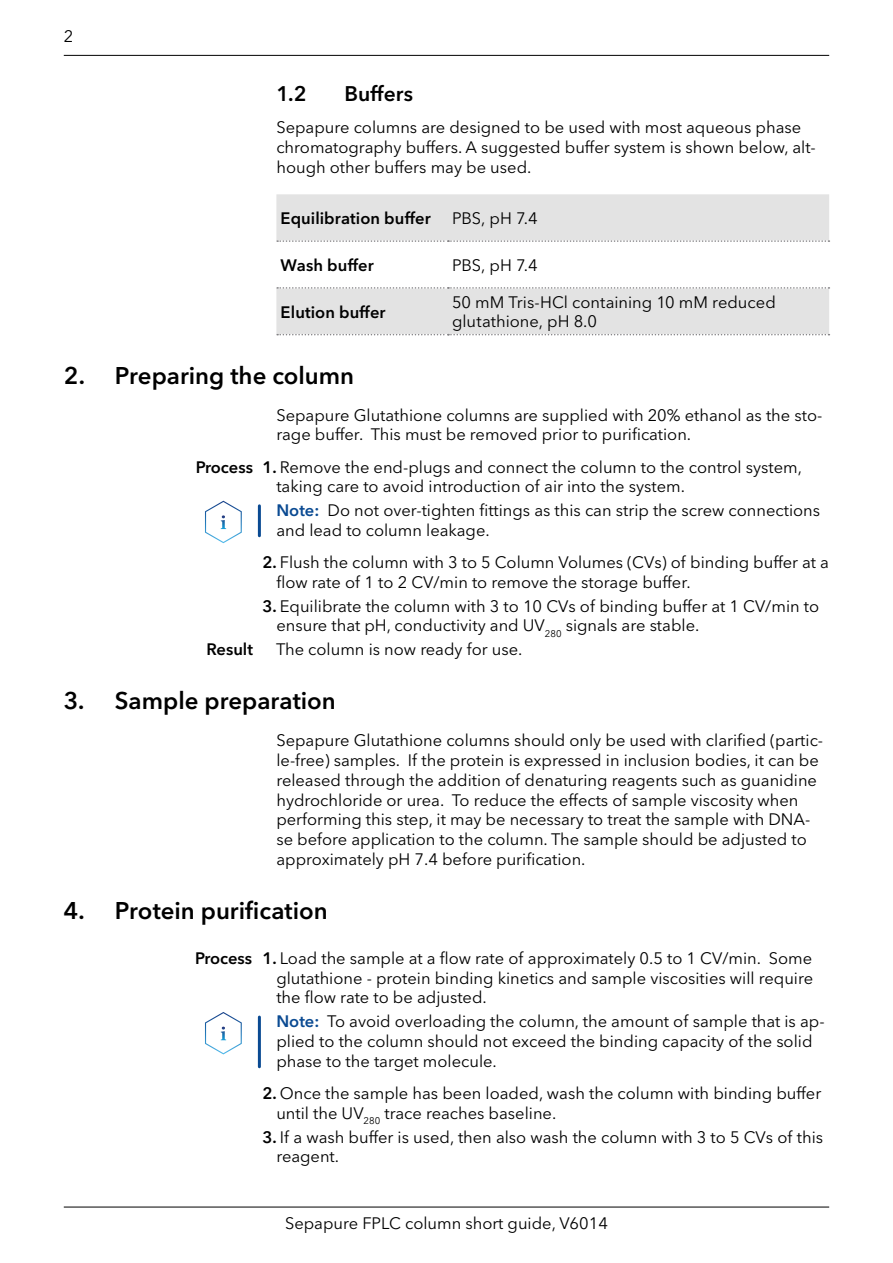
<style>
.page{position:relative;width:893px;height:1263px;background:#fff}
.page>*{position:absolute;margin:0;border:0;box-sizing:border-box;transform-origin:0 0}
.t1{font:600 24px "Avenir Next W1 G";color:#000}
.t2{font:600 21px "Avenir Next W1 G";letter-spacing:.005em;color:#000}
.t3{font:16.5px/19.8px "Avenir Next W1 G";color:#000}
.t4{font:600 16.5px "Avenir Next W1 G";color:#000}
.s1{font-weight:600}
.s2{font-weight:600;color:#0a4a92}
</style>
<div class="page">
<hr style="left:64px;top:1207px;width:765px;height:1px;background:#000">
<hr style="left:64px;top:55px;width:765px;height:1px;background:#000">
<hr style="left:258px;top:506px;width:3px;height:30px;background:#0a4a92">
<hr style="left:258px;top:1017px;width:3px;height:50px;background:#0a4a92">
<svg style="left:276px;top:194px;width:553px;height:141px;fill:#e3e3e3"></svg>
<svg style="left:277px;top:240px;width:552px;height:2px"></svg>
<svg style="left:277px;top:287px;width:552px;height:2px"></svg>
<svg style="left:277px;top:334px;width:552px;height:1px"></svg>
<svg style="left:205px;top:501px;width:37px;height:42px"></svg>
<svg style="left:205px;top:1012px;width:37px;height:42px"></svg>
<p class="t3" style="left:64px;top:27px;width:11px">2</p>
<p class="t2" style="left:276px;top:81px;width:32px">1.2</p>
<p class="t2" style="left:344px;top:81px;width:70px">Buffers</p>
<p class="t3" style="left:276px;top:118px;width:541px">Sepapure columns are designed to be used with most aqueous phase chromatography buffers. A suggested buffer system is shown below, alt&shy;hough other buffers may be used.</p>
<p class="t4" style="left:281px;top:208px;width:152px">Equilibration buffer</p>
<p class="t3" style="left:452px;top:208px;width:87px">PBS, pH 7.4</p>
<p class="t4" style="left:281px;top:255px;width:95px">Wash buffer</p>
<p class="t3" style="left:452px;top:255px;width:87px">PBS, pH 7.4</p>
<p class="t4" style="left:281px;top:302px;width:106px">Elution buffer</p>
<p class="t3" style="left:452px;top:292px;width:325px">50 mM Tris-HCl containing 10 mM reduced glutathione, pH 8.0</p>
<h1 class="t1" style="left:64px;top:361px;width:292px">2. Preparing the column</h1>
<p class="t3" style="left:276px;top:405px;width:547px">Sepapure Glutathione columns are supplied with 20% ethanol as the sto&shy;rage buffer. This must be removed prior to purification.</p>
<p class="t3" style="left:276px;top:457px;width:527px;text-indent:-14px"><span class="s1">1.</span> Remove the end-plugs and connect the column to the control system, taking care to avoid introduction of air into the system.</p>
<p class="t3" style="left:276px;top:500px;width:545px"><span class="s2">Note:</span> Do not over-tighten fittings as this can strip the screw connections and lead to column leakage.</p>
<p class="t3" style="left:276px;top:553px;width:554px;text-indent:-14px"><span class="s1">2.</span> Flush the column with 3 to 5 Column Volumes (CVs) of binding buffer at a flow rate of 1 to 2 CV/min to remove the storage buffer.</p>
<p class="t3" style="left:276px;top:596px;width:544px;text-indent:-14px"><span class="s1">3.</span> Equilibrate the column with 3 to 10 CVs of binding buffer at 1 CV/min to ensure that pH, conductivity and UV<sub>280</sub> signals are stable.</p>
<p class="t3" style="left:276px;top:639px;width:248px">The column is now ready for use.</p>
<h1 class="t1" style="left:64px;top:686px;width:273px">3. Sample preparation</h1>
<p class="t3" style="left:276px;top:730px;width:548px">Sepapure Glutathione columns should only be used with clarified (partic&shy;le-free) samples. If the protein is expressed in inclusion bodies, it can be released through the addition of denaturing reagents such as guanidine hydrochloride or urea. To reduce the effects of sample viscosity when performing this step, it may be necessary to treat the sample with DNA&shy;se before application to the column. The sample should be adjusted to approximately pH 7.4 before purification.</p>
<h1 class="t1" style="left:64px;top:896px;width:265px">4. Protein purification</h1>
<p class="t3" style="left:276px;top:949px;width:538px;text-align:justify;text-indent:-14px"><span class="s1">1.</span> Load the sample at a flow rate of approximately 0.5 to 1 CV/min. Some glutathione - protein binding kinetics and sample viscosities will require the flow rate to be adjusted.</p>
<p class="t3" style="left:276px;top:1012px;width:550px"><span class="s2">Note:</span> To avoid overloading the column, the amount of sample that is ap&shy;plied to the column should not exceed the binding capacity of the solid phase to the target molecule.</p>
<p class="t3" style="left:276px;top:1084px;width:546px;text-indent:-14px"><span class="s1">2.</span> Once the sample has been loaded, wash the column with binding buffer until the UV<sub>280</sub> trace reaches baseline.</p>
<p class="t3" style="left:276px;top:1127px;width:548px;text-indent:-14px"><span class="s1">3.</span> If a wash buffer is used, then also wash the column with 3 to 5 CVs of this reagent.</p>
<p class="t4" style="left:196px;top:457px;width:59px">Process</p>
<p class="t4" style="left:206px;top:639px;width:48px">Result</p>
<p class="t4" style="left:195px;top:948px;width:59px">Process</p>
<p class="t3" style="left:285px;top:1213px;width:324px">Sepapure FPLC column short guide, V6014</p>
</div>
